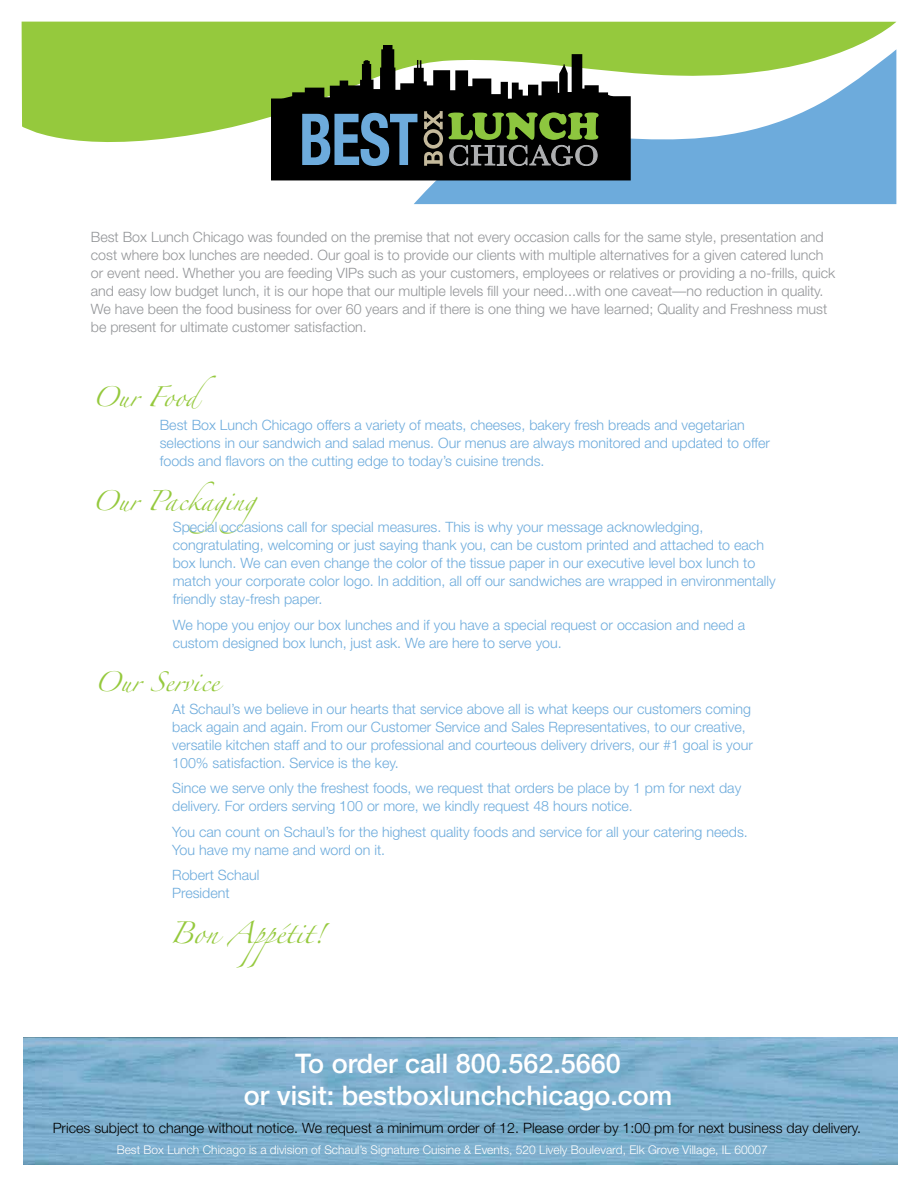
<style>
.page{position:relative;width:918px;height:1188px;background:#fff}
.page>*{position:absolute;margin:0;border:0;box-sizing:border-box;transform-origin:0 0}
.t1{font:500 27px/32.4px "Helvetica Neue";color:#fff;text-align:center}
.t2{font:19.5px "Zapfino";color:#95c93d}
.t3{font:18px "Zapfino";color:#95c93d}
.t4{font:300 14.25px/18px "Helvetica Neue";color:#6dabdc}
.t5{font:300 14.25px/18px "Helvetica Neue";color:#939598}
.t6{font:300 14.25px "Helvetica Neue";color:#000}
.t7{font:300 12px "Helvetica Neue";color:#fff}
</style>
<div class="page">
<div style="left:22px;top:22px;width:874px;height:120px;background:#95c93d"></div>
<svg style="left:414px;top:49px;width:482px;height:155px;fill:#6dabdc"></svg>
<svg style="left:271px;top:45px;width:359px;height:135px;background:#4b5932"></svg>
<svg style="left:424px;top:111px;width:175px;height:56px;background:#414e2c"></svg>
<svg style="left:302px;top:113px;width:115px;height:53px;background:#3c5e79"></svg>
<img style="left:23px;top:1037px;width:875px;height:128px">
<p class="t5" style="left:91px;top:228px;width:746px">Best Box Lunch Chicago was founded on the premise that not every occasion calls for the same style, presentation and cost where box lunches are needed. Our goal is to provide our clients with multiple alternatives for a given catered lunch or event need. Whether you are feeding VIPs such as your customers, employees or relatives or providing a no-frills, quick and easy low budget lunch, it is our hope that our multiple levels fill your need...with one caveat—no reduction in quality.<br>We have been the food business for over 60 years and if there is one thing we have learned; Quality and Freshness must be present for ultimate customer satisfaction.</p>
<p class="t3" style="left:92px;top:390px;width:126px">Our Food</p>
<p class="t4" style="left:160px;top:416px;width:612px">Best Box Lunch Chicago offers a variety of meats, cheeses, bakery fresh breads and vegetarian selections in our sandwich and salad menus. Our menus are always monitored and updated to offer foods and flavors on the cutting edge to today’s cuisine trends.</p>
<p class="t3" style="left:92px;top:493px;width:192px">Our Packaging</p>
<p class="t4" style="left:173px;top:518px;width:604px">Special occasions call for special measures. This is why your message acknowledging, congratulating, welcoming or just saying thank you, can be custom printed and attached to each box lunch. We can even change the color of the tissue paper in our executive level box lunch to match your corporate color logo. In addition, all off our sandwiches are wrapped in environmentally friendly stay-fresh paper.</p>
<p class="t4" style="left:173px;top:615px;width:574px">We hope you enjoy our box lunches and if you have a special request or occasion and need a custom designed box lunch, just ask. We are here to serve you.</p>
<p class="t3" style="left:94px;top:674px;width:127px">Our Service</p>
<p class="t4" style="left:172px;top:699px;width:582px">At Schaul’s we believe in our hearts that service above all is what keeps our customers coming back again and again. From our Customer Service and Sales Representatives, to our creative, versatile kitchen staff and to our professional and courteous delivery drivers, our #1 goal is your 100% satisfaction. Service is the key.</p>
<p class="t4" style="left:172px;top:779px;width:571px">Since we serve only the freshest foods, we request that orders be place by 1 pm for next day delivery. For orders serving 100 or more, we kindly request 48 hours notice.</p>
<p class="t4" style="left:172px;top:822px;width:577px">You can count on Schaul’s for the highest quality foods and service for all your catering needs.<br>You have my name and word on it.</p>
<p class="t4" style="left:172px;top:866px;width:89px">Robert Schaul<br>President</p>
<h2 class="t2" style="left:170px;top:925px;width:156px">Bon Appétit!</h2>
<h1 class="t1" style="left:244px;top:1046px;width:430px">To order call 800.562.5660<br>or visit: bestboxlunchchicago.com</h1>
<p class="t6" style="left:53px;top:1119px;width:810px">Prices subject to change without notice. We request a minimum order of 12. Please order by 1:00 pm for next business day delivery.</p>
<p class="t7" style="left:117px;top:1143px;width:652px">Best Box Lunch Chicago is a division of Schaul’s Signature Cuisine &amp; Events, 520 Lively Boulevard, Elk Grove Village, IL 60007</p>
</div>
